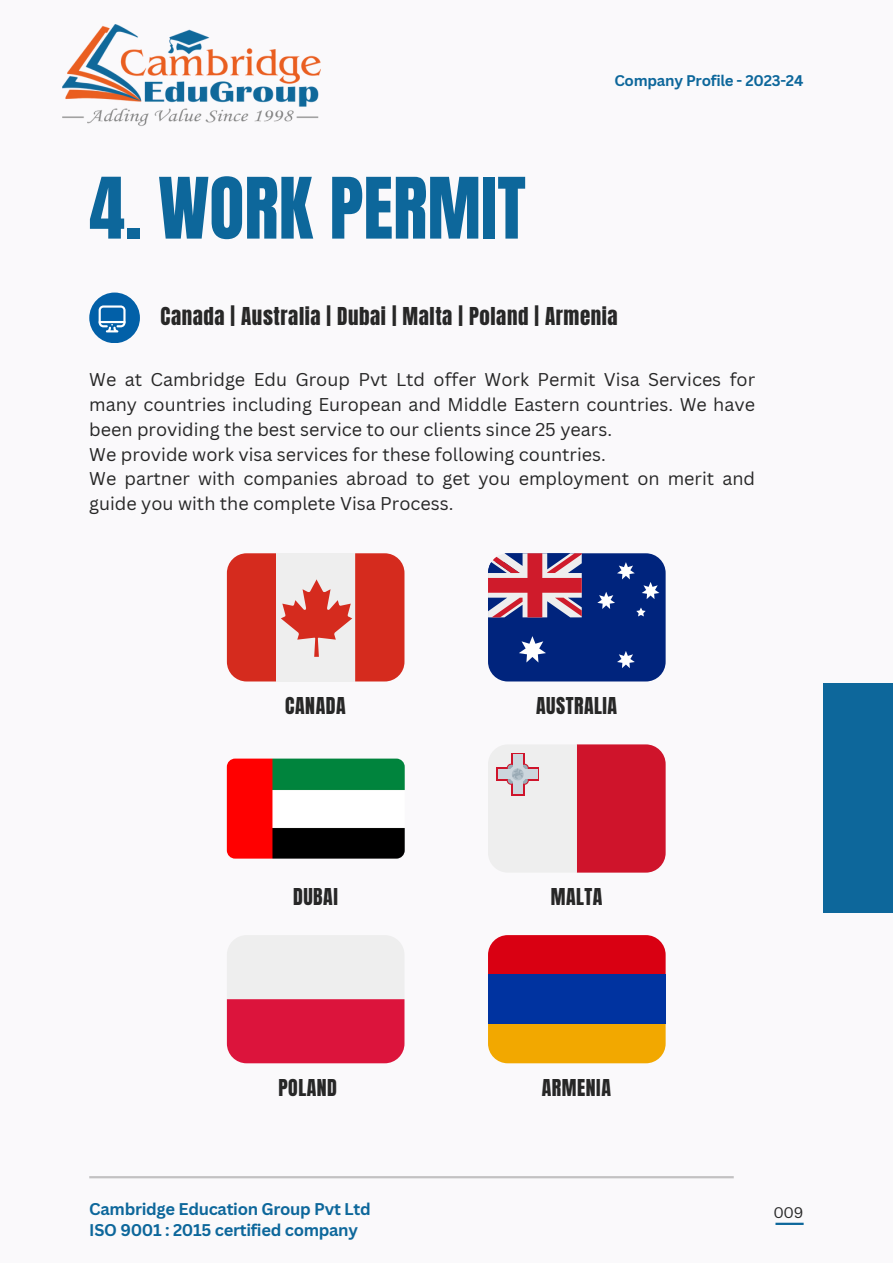
<style>
.page{position:relative;width:893px;height:1264px;background:#fff}
.page>*{position:absolute;margin:0;border:0;box-sizing:border-box;transform-origin:0 0}
.t1{font:71.85px "Anton";color:#0d679b}
.t2{font:21px "Anton";letter-spacing:.025em;color:#272727}
.t3{font:19.8px "Anton";letter-spacing:.025em;color:#272727}
.t4{font:18px/24.8px "Canva Sans";color:#272727;text-align:justify}
.t5{font:700 16.5px "Canva Sans";letter-spacing:-.02em;color:#0d679b}
.t6{font:700 15px "Canva Sans";letter-spacing:-.02em;color:#0d679b}
.t7{font:15px "Canva Sans";color:#272727}
</style>
<div class="page">
<div style="left:0;top:0;width:892px;height:1262px;background:#faf9fb"></div>
<div style="left:823px;top:683px;width:69px;height:230px;background:#0d679b"></div>
<div style="left:89px;top:292px;width:51px;height:51px;background:#0260a8;border-radius:50%"></div>
<svg style="left:99px;top:305px;width:26px;height:27px"></svg>
<img style="left:63px;top:24px;width:257px;height:102px">
<hr style="left:89px;top:1176px;width:644px;height:2px;background:#898988">
<svg style="left:227px;top:553px;width:177px;height:128px"></svg>
<svg style="left:488px;top:553px;width:177px;height:128px;background:#3d4285"></svg>
<svg style="left:488px;top:744px;width:177px;height:128px"></svg>
<img style="left:227px;top:758px;width:177px;height:100px;border-radius:8px">
<svg style="left:227px;top:935px;width:177px;height:128px"></svg>
<div style="left:488px;top:935px;width:177px;height:39px;background:#d90012"></div>
<div style="left:488px;top:1023px;width:177px;height:40px;background:#f2a800"></div>
<div style="left:488px;top:974px;width:177px;height:49px;background:#0033a0"></div>
<hr style="left:775px;top:1222px;width:28px;height:2px;background:#0d679b">
<p class="t1" style="left:89px;top:157px;width:438px">4. WORK PERMIT</p>
<p class="t6" style="left:614px;top:70px;width:190px">Company Profile - 2023-24</p>
<p class="t2" style="left:160px;top:301px;width:458px">Canada | Australia | Dubai | Malta | Poland | Armenia</p>
<p class="t4" style="left:89px;top:367px;width:667px">We at Cambridge Edu Group Pvt Ltd offer Work Permit Visa Services for many countries including European and Middle Eastern countries. We have been providing the best service to our clients since 25 years.</p>
<p class="t4" style="left:89px;top:441px;width:518px">We provide work visa services for these following countries.</p>
<p class="t4" style="left:89px;top:466px;width:667px">We partner with companies abroad to get you employment on merit and guide you with the complete Visa Process.</p>
<p class="t3" style="left:285px;top:691px;width:62px">CANADA</p>
<p class="t3" style="left:536px;top:691px;width:83px">AUSTRALIA</p>
<p class="t3" style="left:293px;top:882px;width:46px">DUBAI</p>
<p class="t3" style="left:550px;top:882px;width:53px">MALTA</p>
<p class="t3" style="left:278px;top:1072px;width:60px">POLAND</p>
<p class="t3" style="left:542px;top:1072px;width:71px">ARMENIA</p>
<p class="t5" style="left:89px;top:1197px;width:283px">Cambridge Education Group Pvt Ltd</p>
<p class="t7" style="left:773px;top:1201px;width:32px">009</p>
<p class="t5" style="left:89px;top:1218px;width:270px">ISO 9001 : 2015 certified company</p>
</div>
